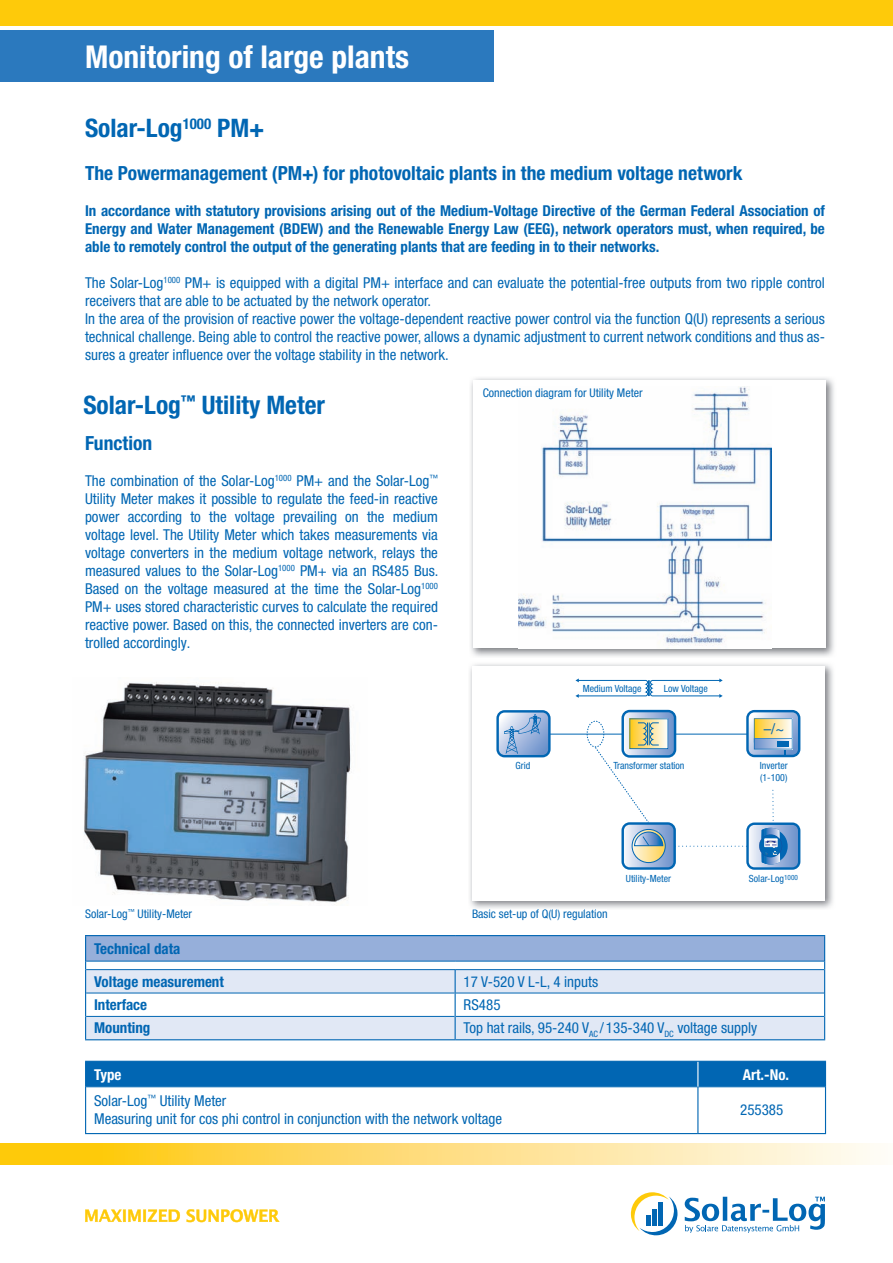
<style>
.page{position:relative;width:893px;height:1263px;background:#fff}
.page>*{position:absolute;margin:0;border:0;box-sizing:border-box;transform-origin:0 0}
.t1{font:700 condensed 31.5px "Helvetica Neue LT Pro";color:#fff}
.t2{font:700 condensed 25.5px "Helvetica Neue LT Pro";color:#0166b3}
.t3{font:700 condensed 19.5px "Helvetica Neue LT Pro";color:#0166b3}
.t4{font:condensed 15px/18px "Helvetica Neue LT Pro";color:#0166b3}
.t5{font:700 condensed 15px/18px "Helvetica Neue LT Pro";color:#0166b3}
.t6{font:700 condensed 15px "Helvetica Neue LT Pro";color:#fff}
.t7{font:condensed 14.85px "Helvetica Neue LT Pro";color:#0166b3}
.t8{font:condensed 12px "Helvetica Neue LT Pro";color:#0166b3}
.t9{font:condensed 9.9px/11.9px "Helvetica Neue LT Pro";color:#0166b3}
</style>
<div class="page">
<div style="left:0;top:0;width:893px;height:26px;background:#feca0a"></div>
<svg style="left:631px;top:1192px;width:47px;height:43px"></svg>
<hr style="left:646px;top:1216px;width:4px;height:10px;background:#0166b3">
<div style="left:658px;top:1202px;width:5px;height:24px;background:#0166b3"></div>
<div style="left:652px;top:1209px;width:5px;height:17px;background:#0166b3"></div>
<svg style="left:685px;top:1197px;width:140px;height:36px"></svg>
<svg style="left:85px;top:1209px;width:195px;height:13px"></svg>
<svg style="left:0;top:1144px;width:874px;height:20px;background:#fede7a"></svg>
<div style="left:0;top:31px;width:493px;height:51px;background:#2b79be"></div>
<img style="left:470px;top:664px;width:363px;height:246px">
<img style="left:473px;top:909px;width:134px;height:1px">
<div style="left:472px;top:666px;width:353px;height:234px;background:#fff"></div>
<svg style="left:496px;top:710px;width:55px;height:47px;background:#87add7"></svg>
<hr style="left:550px;top:734px;width:72px;height:1px;background:#0166b3">
<div style="left:587px;top:721px;width:17px;height:26px;border:1px dashed #0166b3;border-radius:50%"></div>
<svg style="left:575px;top:678px;width:148px;height:20px"></svg>
<svg style="left:595px;top:710px;width:205px;height:160px"></svg>
<img style="left:84px;top:682px;width:267px;height:223px">
<hr style="left:85px;top:1133px;width:613px;height:1px;background:#0166b3">
<hr style="left:698px;top:1133px;width:128px;height:1px;background:#0166b3">
<svg style="left:85px;top:1061px;width:741px;height:72px"></svg>
<hr style="left:455px;top:1039px;width:370px;height:1px;background:#0166b3">
<hr style="left:85px;top:935px;width:370px;height:1px;background:#0166b3">
<hr style="left:455px;top:935px;width:370px;height:1px;background:#0166b3">
<svg style="left:85px;top:936px;width:740px;height:103px"></svg>
<hr style="left:85px;top:1039px;width:370px;height:1px;background:#0166b3">
<img style="left:471px;top:378px;width:363px;height:279px">
<div style="left:473px;top:380px;width:353px;height:268px;background:#fff"></div>
<img style="left:519px;top:386px;width:252px;height:260px">
<h1 class="t1" style="left:85px;top:38px;width:325px">Monitoring of large plants</h1>
<h2 class="t2" style="left:85px;top:113px;width:181px">Solar-Log<sup>1000</sup> PM+</h2>
<h3 class="t3" style="left:85px;top:161px;width:659px">The Powermanagement (PM+) for photovoltaic plants in the medium voltage network</h3>
<p class="t5" style="left:85px;top:202px;width:741px;text-align:justify">In accordance with statutory provisions arising out of the Medium-Voltage Directive of the German Federal Association of Energy and Water Management (BDEW) and the Renewable Energy Law (EEG), network operators must, when required, be able to remotely control the output of the generating plants that are feeding in to their networks.</p>
<p class="t4" style="left:85px;top:274px;width:741px">The Solar-Log<sup>1000</sup> PM+ is equipped with a digital PM+ interface and can evaluate the potential-free outputs from two ripple control receivers that are able to be actuated by the network operator.<br>In the area of the provision of reactive power the voltage-dependent reactive power control via the function Q(U) represents a serious technical challenge. Being able to control the reactive power, allows a dynamic adjustment to current network conditions and thus as&shy;sures a greater influence over the voltage stability in the network.</p>
<h2 class="t2" style="left:83px;top:390px;width:243px">Solar-Log<sup>™</sup> Utility Meter</h2>
<h3 class="t3" style="left:85px;top:431px;width:69px">Function</h3>
<p class="t4" style="left:85px;top:472px;width:355px;text-align:justify">The combination of the Solar-Log<sup>1000</sup> PM+ and the Solar-Log<sup>™ </sup>Utility Meter makes it possible to regulate the feed-in reactive power according to the voltage prevailing on the medium voltage level. The Utility Meter which takes measurements via voltage converters in the medium voltage network, relays the measured values to the Solar-Log<sup>1000</sup> PM+ via an RS485 Bus.<br>Based on the voltage measured at the time the Solar-Log<sup>1000<br></sup>PM+ uses stored characteristic curves to calculate the required reactive power. Based on this, the connected inverters are con&shy;trolled accordingly.</p>
<p class="t8" style="left:483px;top:386px;width:162px">Connection diagram for Utility Meter</p>
<p class="t9" style="left:515px;top:760px;width:16px">Grid</p>
<p class="t9" style="left:583px;top:682px;width:60px">Medium Voltage</p>
<p class="t9" style="left:664px;top:682px;width:46px">Low Voltage</p>
<p class="t9" style="left:613px;top:760px;width:73px">Transformer station</p>
<p class="t8" style="left:85px;top:907px;width:109px">Solar-Log<sup>™</sup> Utility-Meter</p>
<p class="t5" style="left:94px;top:932px;width:131px;line-height:32.7px">Technical data<br>Voltage measurement</p>
<p class="t8" style="left:472px;top:907px;width:137px">Basic set-up of Q(U) regulation</p>
<p class="t9" style="left:626px;top:872px;width:47px">Utility-Meter</p>
<p class="t4" style="left:464px;top:972px;width:136px">17 V-520 V L-L, 4 inputs</p>
<p class="t7" style="left:764px;top:720px;width:22px">–/~</p>
<p class="t9" style="left:760px;top:760px;width:29px">Inverter (1-100)</p>
<p class="t9" style="left:749px;top:872px;width:51px">Solar-Log<sup>1000</sup></p>
<p class="t5" style="left:94px;top:996px;width:54px">Interface</p>
<p class="t4" style="left:464px;top:995px;width:38px">RS485</p>
<p class="t5" style="left:94px;top:1019px;width:58px">Mounting</p>
<p class="t4" style="left:464px;top:1019px;width:295px">Top hat rails, 95-240 V<sub>AC</sub> / 135-340 V<sub>DC</sub> voltage supply</p>
<p class="t6" style="left:94px;top:1065px;width:29px">Type</p>
<p class="t6" style="left:743px;top:1065px;width:48px">Art.-No.</p>
<p class="t4" style="left:94px;top:1092px;width:409px">Solar-Log<sup>™</sup> Utility Meter<br>Measuring unit for cos phi control in conjunction with the network voltage</p>
<p class="t4" style="left:740px;top:1101px;width:45px">255385</p>
</div>
